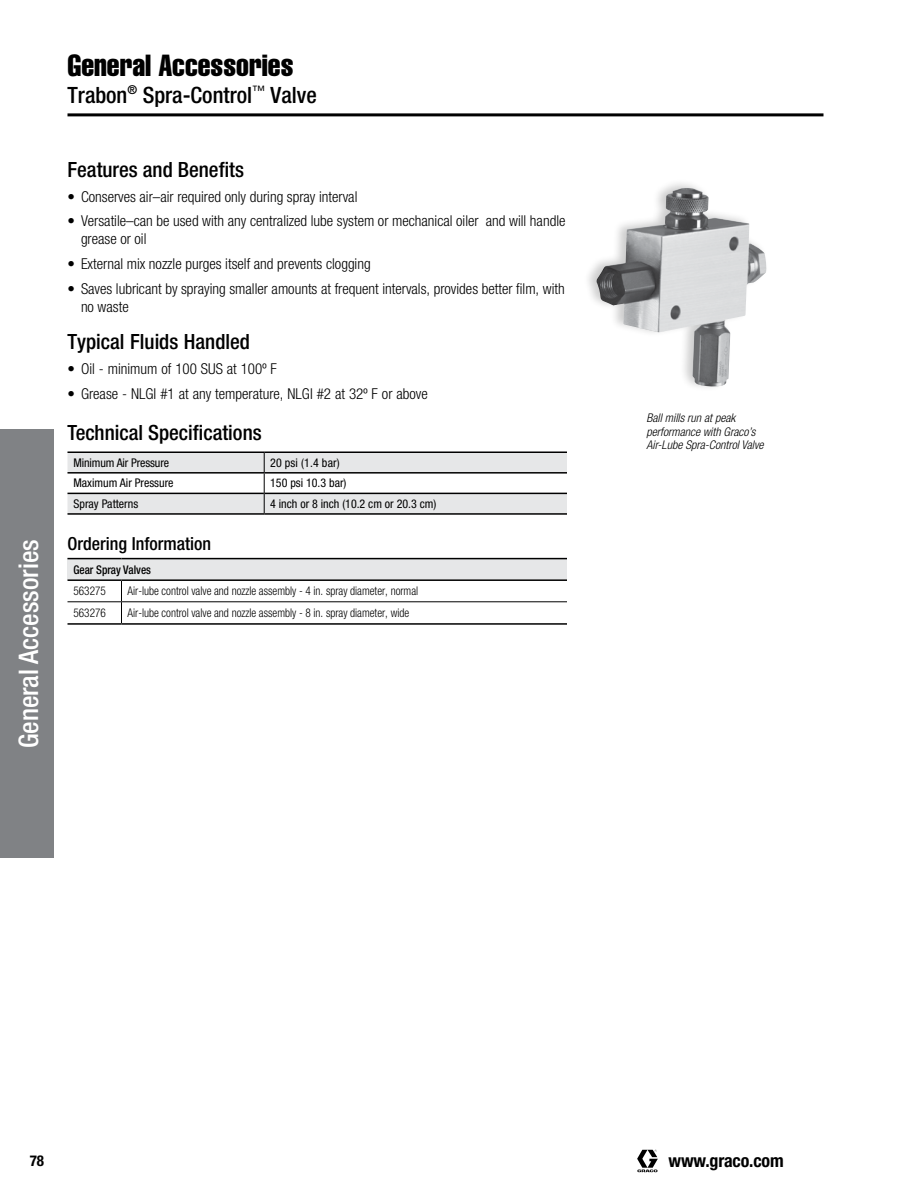
<style>
.page{position:relative;width:918px;height:1188px;background:#fff}
.page>*{position:absolute;margin:0;border:0;box-sizing:border-box;transform-origin:0 0}
.t1{font:30px "Helvetica LT Std Comp";color:#000}
.t2{font:500 condensed 27px "Helvetica Neue LT Std";color:#fff}
.t3{font:500 condensed 22.5px "Helvetica Neue LT Std";color:#000}
.t4{font:500 condensed 21px "Helvetica Neue LT Std";color:#000}
.t5{font:500 condensed 18px "Helvetica Neue LT Std";color:#000}
.t6{font:700 condensed 18px "Helvetica Neue LT Std";letter-spacing:-.01em;color:#000}
.t7{font:300 condensed 15px/18px "Helvetica Neue LT Std";color:#000}
.t8{font:700 condensed 15px "Helvetica Neue LT Std";color:#000}
.t9{font:300 condensed 12px "Helvetica Neue LT Std";color:#000;scale:.94 1}
.t10{font:condensed 12px "Helvetica Neue LT Std";color:#000}
.t11{font:italic 300 condensed 12px/13.5px "Helvetica Neue LT Std";color:#000}
.t12{font:500 condensed 12px "Helvetica Neue LT Std";color:#000;scale:.94 1}
</style>
<div class="page">
<svg style="left:637px;top:1150px;width:21px;height:22px"></svg>
<hr style="left:68px;top:113px;width:756px;height:3px;background:#000">
<div style="left:0;top:429px;width:54px;height:429px;background:#808285"></div>
<div style="left:68px;top:559px;width:499px;height:21px;background:#e6e7e8"></div>
<hr style="left:68px;top:558px;width:54px;height:1px;background:#000">
<hr style="left:122px;top:558px;width:445px;height:1px;background:#000">
<hr style="left:68px;top:579px;width:54px;height:2px;background:#000">
<hr style="left:122px;top:579px;width:445px;height:2px;background:#000">
<hr style="left:68px;top:623px;width:54px;height:2px;background:#000">
<hr style="left:122px;top:623px;width:445px;height:2px;background:#000">
<svg style="left:121px;top:581px;width:1px;height:42px"></svg>
<hr style="left:68px;top:601px;width:54px;height:1px;background:#000">
<hr style="left:122px;top:601px;width:445px;height:1px;background:#000">
<hr style="left:68px;top:513px;width:196px;height:2px;background:#000">
<hr style="left:264px;top:513px;width:303px;height:2px;background:#000">
<svg style="left:68px;top:452px;width:499px;height:62px"></svg>
<img style="left:596px;top:188px;width:171px;height:199px">
<h1 class="t1" style="left:68px;top:46px;width:227px">General Accessories</h1>
<h3 class="t3" style="left:68px;top:81px;width:251px">Trabon<sup>®</sup> Spra-Control<sup>™</sup> Valve</h3>
<h3 class="t4" style="left:68px;top:157px;width:178px">Features and Benefits</h3>
<p class="t7" style="left:68px;top:187px;width:291px">• Conserves air–air required only during spray interval</p>
<p class="t7" style="left:81px;top:212px;width:486px;text-indent:-14px">• Versatile–can be used with any centralized lube system or mechanical oiler and will handle grease or oil</p>
<p class="t7" style="left:68px;top:255px;width:305px">• External mix nozzle purges itself and prevents clogging</p>
<p class="t7" style="left:81px;top:280px;width:485px;text-indent:-14px">• Saves lubricant by spraying smaller amounts at frequent intervals, provides better film, with no waste</p>
<h3 class="t4" style="left:68px;top:330px;width:184px">Typical Fluids Handled</h3>
<p class="t7" style="left:68px;top:360px;width:211px">• Oil - minimum of 100 SUS at 100º F</p>
<p class="t7" style="left:68px;top:385px;width:362px">• Grease - NLGI #1 at any temperature, NLGI #2 at 32º F or above</p>
<h3 class="t4" style="left:68px;top:420px;width:196px">Technical Specifications</h3>
<p class="t10" style="left:74px;top:456px;width:97px">Minimum Air Pressure</p>
<p class="t10" style="left:270px;top:456px;width:71px">20 psi (1.4 bar)</p>
<p class="t10" style="left:74px;top:476px;width:102px">Maximum Air Pressure</p>
<p class="t10" style="left:270px;top:476px;width:78px">150 psi 10.3 bar)</p>
<p class="t10" style="left:74px;top:497px;width:66px">Spray Patterns</p>
<p class="t10" style="left:270px;top:497px;width:168px">4 inch or 8 inch (10.2 cm or 20.3 cm)</p>
<h2 class="t2" style="left:13px;top:748px;width:211px;rotate:-90deg">General Accessories</h2>
<p class="t5" style="left:68px;top:533px;width:145px">Ordering Information</p>
<p class="t12" style="left:74px;top:562px;width:84px">Gear Spray Valves</p>
<p class="t9" style="left:74px;top:584px;width:36px">563275</p>
<p class="t9" style="left:128px;top:584px;width:311px">Air-lube control valve and nozzle assembly - 4 in. spray diameter, normal</p>
<p class="t9" style="left:74px;top:606px;width:36px">563276</p>
<p class="t9" style="left:128px;top:606px;width:301px">Air-lube control valve and nozzle assembly - 8 in. spray diameter, wide</p>
<p class="t11" style="left:646px;top:412px;width:119px">Ball mills run at peak performance with Graco’s<br>Air-Lube Spra-Control Valve</p>
<p class="t8" style="left:30px;top:1152px;width:16px">78</p>
<p class="t6" style="left:669px;top:1150px;width:117px">www.graco.com</p>
</div>
